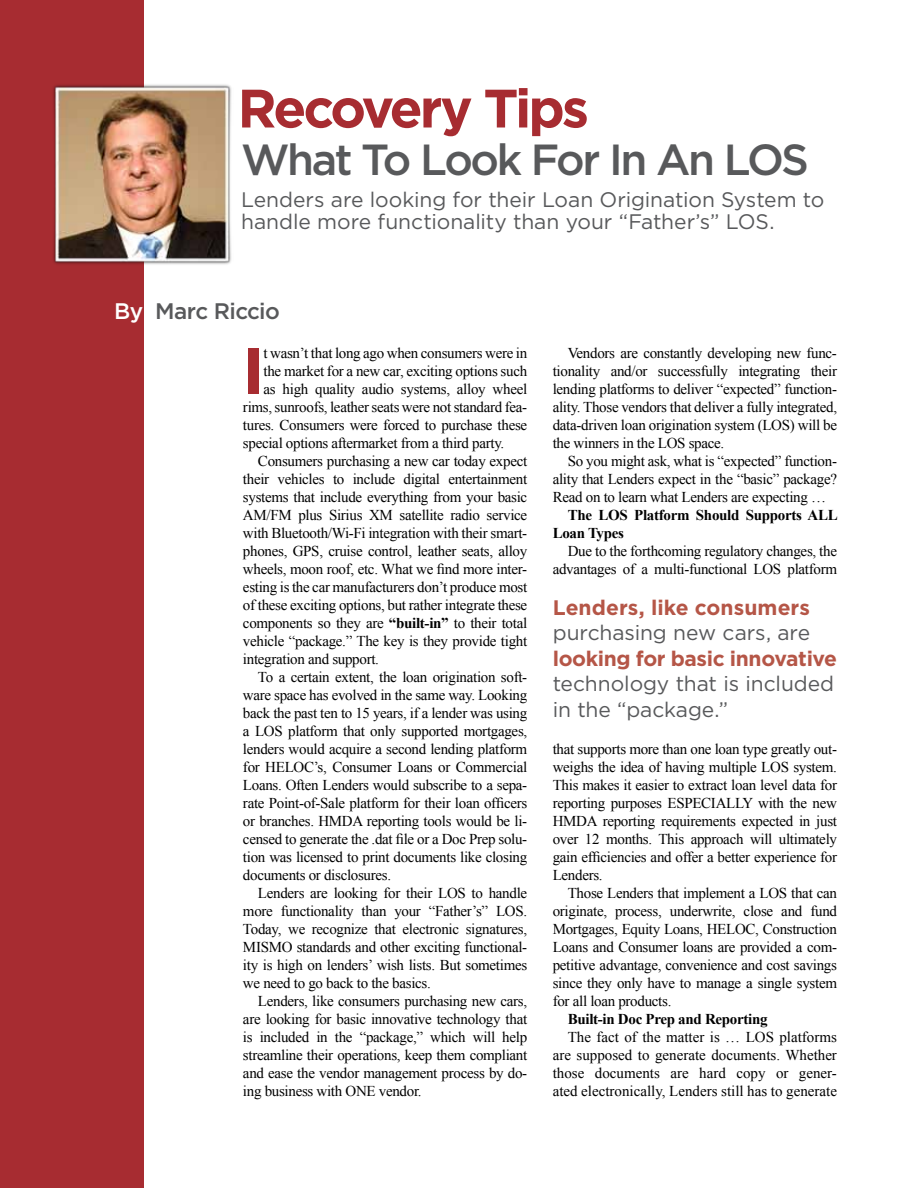
<style>
.page{position:relative;width:918px;height:1188px;background:#fff}
.page>*{position:absolute;margin:0;border:0;box-sizing:border-box;transform-origin:0 0}
.t1{font:700 65.1px "Gotham";color:#a72c31}
.t2{font:700 54px "Gotham";letter-spacing:-.06em;color:#a72c31}
.t3{font:500 43.5px "Gotham";letter-spacing:-.06em;color:#58595b}
.t4{font:500 22.5px "Gotham";letter-spacing:-.03em;color:#58595b}
.t5{font:21px/22.5px "Gotham";letter-spacing:-.005em;color:#58595b}
.t6{font:700 21px "Gotham";letter-spacing:-.015em;color:#b55647}
.t7{font:15px/18px "Times New Roman";letter-spacing:-.02em;color:#000;text-align:justify}
.t8{font:700 15px/18px "Times New Roman";letter-spacing:-.02em;color:#000}
.s1{color:#fff}
.s2{font-weight:700}
</style>
<div class="page">
<div style="left:0;top:0;width:144px;height:1188px;background:#a72c31"></div>
<img style="left:53px;top:84px;width:179px;height:181px">
<h2 class="t2" style="left:238px;top:73px;width:353px">Recovery Tips</h2>
<h3 class="t3" style="left:241px;top:131px;width:569px">What To Look For In An LOS</h3>
<h3 class="t5" style="left:241px;top:187px;width:585px">Lenders are looking for their Loan Origination System to handle more functionality than your “Father’s” LOS.</h3>
<h3 class="t4" style="left:114px;top:296px;width:167px"><span class="s1">By</span> Marc Riccio</h3>
<h1 class="t1" style="left:243px;top:328px;width:23px">I</h1>
<p class="t7" style="left:264px;top:344px;width:265px">t wasn’t that long ago when consumers were in</p>
<p class="t7" style="left:264px;top:362px;width:265px">the market for a new car, exciting options such</p>
<p class="t7" style="left:264px;top:380px;width:265px">as high quality audio systems, alloy wheel</p>
<p class="t7" style="left:243px;top:398px;width:286px">rims, sunroofs, leather seats were not standard fea-</p>
<p class="t7" style="left:243px;top:416px;width:286px">tures. Consumers were forced to purchase these</p>
<p class="t7" style="left:243px;top:434px;width:263px">special options aftermarket from a third party.</p>
<p class="t7" style="left:258px;top:452px;width:271px">Consumers purchasing a new car today expect</p>
<p class="t7" style="left:243px;top:470px;width:286px">their vehicles to include digital entertainment</p>
<p class="t7" style="left:243px;top:488px;width:286px">systems that include everything from your basic</p>
<p class="t7" style="left:243px;top:506px;width:286px">AM/FM plus Sirius XM satellite radio service</p>
<p class="t7" style="left:243px;top:524px;width:286px">with Bluetooth/Wi-Fi integration with their smart-</p>
<p class="t7" style="left:243px;top:542px;width:286px">phones, GPS, cruise control, leather seats, alloy</p>
<p class="t7" style="left:243px;top:560px;width:286px">wheels, moon roof, etc. What we find more inter-</p>
<p class="t7" style="left:243px;top:578px;width:286px">esting is the car manufacturers don’t produce most</p>
<p class="t7" style="left:243px;top:596px;width:286px">of these exciting options, but rather integrate these</p>
<p class="t7" style="left:243px;top:614px;width:286px">components so they are <span class="s2">“built-in”</span> to their total</p>
<p class="t7" style="left:243px;top:632px;width:286px">vehicle “package.” The key is they provide tight</p>
<p class="t7" style="left:243px;top:650px;width:138px">integration and support.</p>
<p class="t7" style="left:258px;top:668px;width:271px">To a certain extent, the loan origination soft-</p>
<p class="t7" style="left:243px;top:686px;width:286px">ware space has evolved in the same way. Looking</p>
<p class="t7" style="left:243px;top:704px;width:286px">back the past ten to 15 years, if a lender was using</p>
<p class="t7" style="left:243px;top:722px;width:286px">a LOS platform that only supported mortgages,</p>
<p class="t7" style="left:243px;top:740px;width:286px">lenders would acquire a second lending platform</p>
<p class="t7" style="left:243px;top:758px;width:286px">for HELOC’s, Consumer Loans or Commercial</p>
<p class="t7" style="left:243px;top:776px;width:286px">Loans. Often Lenders would subscribe to a sepa-</p>
<p class="t7" style="left:243px;top:794px;width:286px">rate Point-of-Sale platform for their loan officers</p>
<p class="t7" style="left:243px;top:812px;width:286px">or branches. HMDA reporting tools would be li-</p>
<p class="t7" style="left:243px;top:830px;width:286px">censed to generate the .dat file or a Doc Prep solu-</p>
<p class="t7" style="left:243px;top:848px;width:286px">tion was licensed to print documents like closing</p>
<p class="t7" style="left:243px;top:866px;width:150px">documents or disclosures.</p>
<p class="t7" style="left:258px;top:884px;width:271px">Lenders are looking for their LOS to handle</p>
<p class="t7" style="left:243px;top:902px;width:286px">more functionality than your “Father’s” LOS.</p>
<p class="t7" style="left:243px;top:920px;width:286px">Today, we recognize that electronic signatures,</p>
<p class="t7" style="left:243px;top:938px;width:286px">MISMO standards and other exciting functional-</p>
<p class="t7" style="left:243px;top:956px;width:286px">ity is high on lenders’ wish lists. But sometimes</p>
<p class="t7" style="left:243px;top:974px;width:189px">we need to go back to the basics.</p>
<p class="t7" style="left:258px;top:992px;width:271px">Lenders, like consumers purchasing new cars,</p>
<p class="t7" style="left:243px;top:1010px;width:286px">are looking for basic innovative technology that</p>
<p class="t7" style="left:243px;top:1028px;width:286px">is included in the “package,” which will help</p>
<p class="t7" style="left:243px;top:1046px;width:286px">streamline their operations, keep them compliant</p>
<p class="t7" style="left:243px;top:1064px;width:286px">and ease the vendor management process by do-</p>
<p class="t7" style="left:243px;top:1082px;width:180px">ing business with ONE vendor.</p>
<p class="t7" style="left:553px;top:344px;width:286px;text-indent:15px">Vendors are constantly developing new func&shy;tionality and/or successfully integrating their lending platforms to deliver “expected” function&shy;ality. Those vendors that deliver a fully integrated, data-driven loan origination system (LOS) will be the winners in the LOS space.</p>
<p class="t7" style="left:553px;top:452px;width:286px;text-indent:15px">So you might ask, what is “expected” function&shy;ality that Lenders expect in the “basic” package?<br>Read on to learn what Lenders are expecting …</p>
<p class="t8" style="left:553px;top:505px;width:287px;text-indent:15px">The LOS Platform Should Supports ALL<br>Loan Types</p>
<p class="t7" style="left:553px;top:542px;width:286px;text-align:right">Due to the forthcoming regulatory changes, the advantages of a multi-functional LOS platform</p>
<h3 class="t6" style="left:553px;top:594px;width:259px">Lenders, like consumers</h3>
<h3 class="t5" style="left:553px;top:621px;width:259px">purchasing new cars, are</h3>
<h3 class="t6" style="left:553px;top:645px;width:286px">looking for basic innovative</h3>
<h3 class="t5" style="left:553px;top:671px;width:283px;line-height:25.5px">technology that is included in the “package.”</h3>
<p class="t7" style="left:553px;top:740px;width:286px">that supports more than one loan type greatly out&shy;weighs the idea of having multiple LOS system.<br>This makes it easier to extract loan level data for reporting purposes ESPECIALLY with the new HMDA reporting requirements expected in just over 12 months. This approach will ultimately gain efficiencies and offer a better experience for Lenders.</p>
<p class="t7" style="left:553px;top:884px;width:286px;text-indent:15px">Those Lenders that implement a LOS that can originate, process, underwrite, close and fund Mortgages, Equity Loans, HELOC, Construction Loans and Consumer loans are provided a com&shy;petitive advantage, convenience and cost savings since they only have to manage a single system for all loan products.</p>
<p class="t8" style="left:568px;top:1009px;width:201px">Built-in Doc Prep and Reporting</p>
<p class="t7" style="left:553px;top:1028px;width:286px;text-indent:15px">The fact of the matter is … LOS platforms are supposed to generate documents. Whether those documents are hard copy or gener&shy;ated electronically, Lenders still has to generate</p>
</div>
